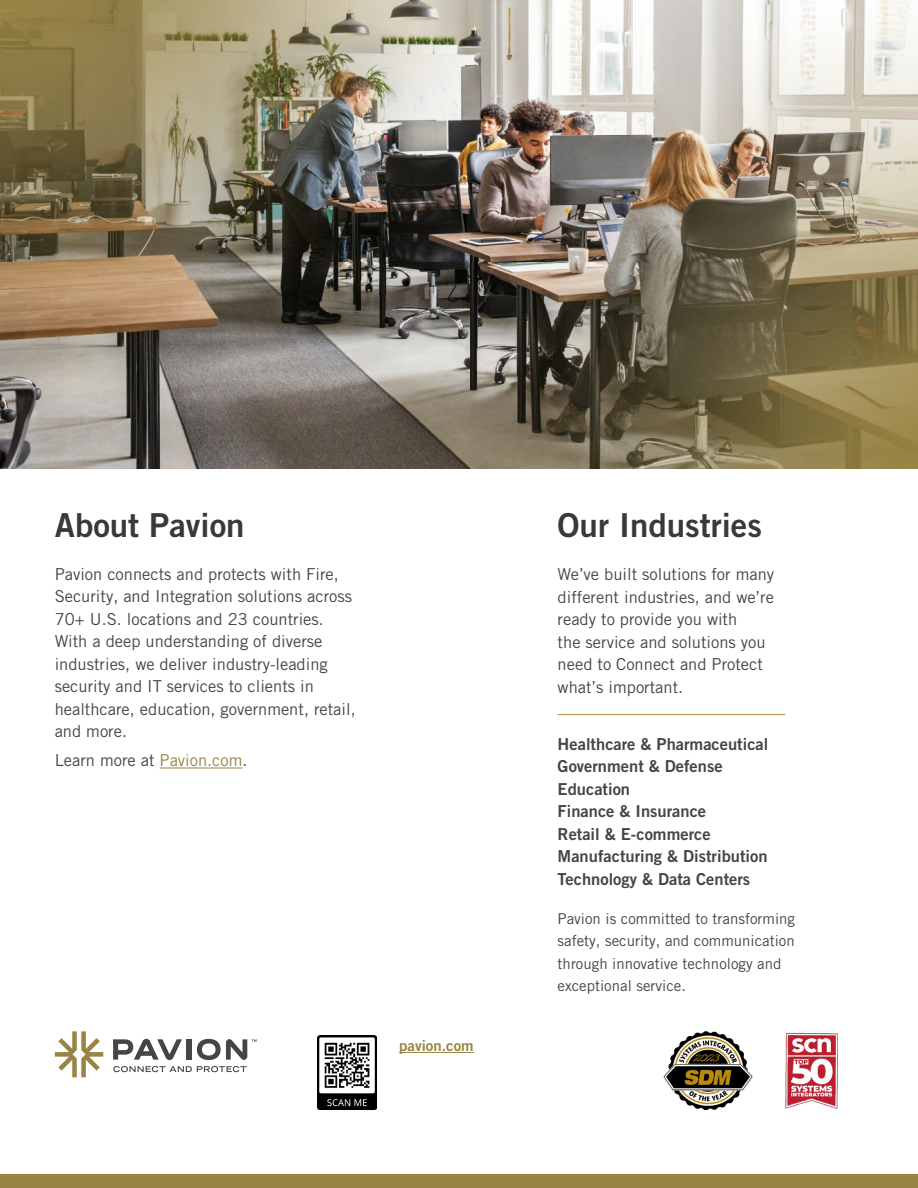
<style>
.page{position:relative;width:918px;height:1188px;background:#fff}
.page>*{position:absolute;margin:0;border:0;box-sizing:border-box;transform-origin:0 0}
.t1{font:33px "Trade Gothic LT Pro Bd 2";color:#393939}
.t2{font:16.5px/22.5px "Trade Gothic LT Pro";color:#464545}
.t3{font:16.5px/22.5px "Trade Gothic LT Pro Bd 2";color:#464545}
.t4{font:15px/22.5px "Trade Gothic LT Pro";color:#464545}
.t5{font:15px "Trade Gothic LT Pro Bd 2";color:#988444}
.s1{color:#988444}
</style>
<div class="page">
<div style="left:0;top:1174px;width:918px;height:14px;background:#988444"></div>
<img style="left:0;top:0;width:918px;height:468px">
<img style="left:317px;top:1036px;width:60px;height:74px">
<img style="left:785px;top:1033px;width:53px;height:76px">
<div style="left:186px;top:1039px;width:5px;height:21px;background:#464545"></div>
<svg style="left:113px;top:1039px;width:69px;height:21px"></svg>
<svg style="left:113px;top:1066px;width:134px;height:6px"></svg>
<svg style="left:55px;top:1031px;width:48px;height:46px"></svg>
<svg style="left:197px;top:1039px;width:60px;height:21px"></svg>
<img style="left:664px;top:1031px;width:89px;height:79px">
<hr style="left:399px;top:1052px;width:75px;height:1px;background:#988444">
<hr style="left:160px;top:768px;width:83px;height:1px;background:#988444">
<hr style="left:558px;top:714px;width:227px;height:1px;background:#b08c3d">
<h1 class="t1" style="left:55px;top:505px;width:191px">About Pavion</h1>
<h1 class="t1" style="left:558px;top:505px;width:206px">Our Industries</h1>
<p class="t2" style="left:558px;top:563px;width:218px">We’ve built solutions for many different industries, and we’re ready to provide you with<br>the service and solutions you need to Connect and Protect what’s important.</p>
<p class="t2" style="left:55px;top:562px;width:303px">Pavion connects and protects with Fire, Security, and Integration solutions across 70+ U.S. locations and 23 countries.<br>With a deep understanding of diverse industries, we deliver industry-leading security and IT services to clients in healthcare, education, government, retail, and more.</p>
<p class="t2" style="left:55px;top:749px;width:194px">Learn more at <span class="s1">Pavion.com</span>.</p>
<p class="t3" style="left:558px;top:732px;width:212px">Healthcare &amp; Pharmaceutical<br>Government &amp; Defense<br>Education<br>Finance &amp; Insurance<br>Retail &amp; E-commerce<br>Manufacturing &amp; Distribution<br>Technology &amp; Data Centers</p>
<p class="t4" style="left:558px;top:907px;width:239px">Pavion is committed to transforming safety, security, and communication through innovative technology and exceptional service.</p>
<p class="t5" style="left:399px;top:1036px;width:76px">pavion.com</p>
</div>
